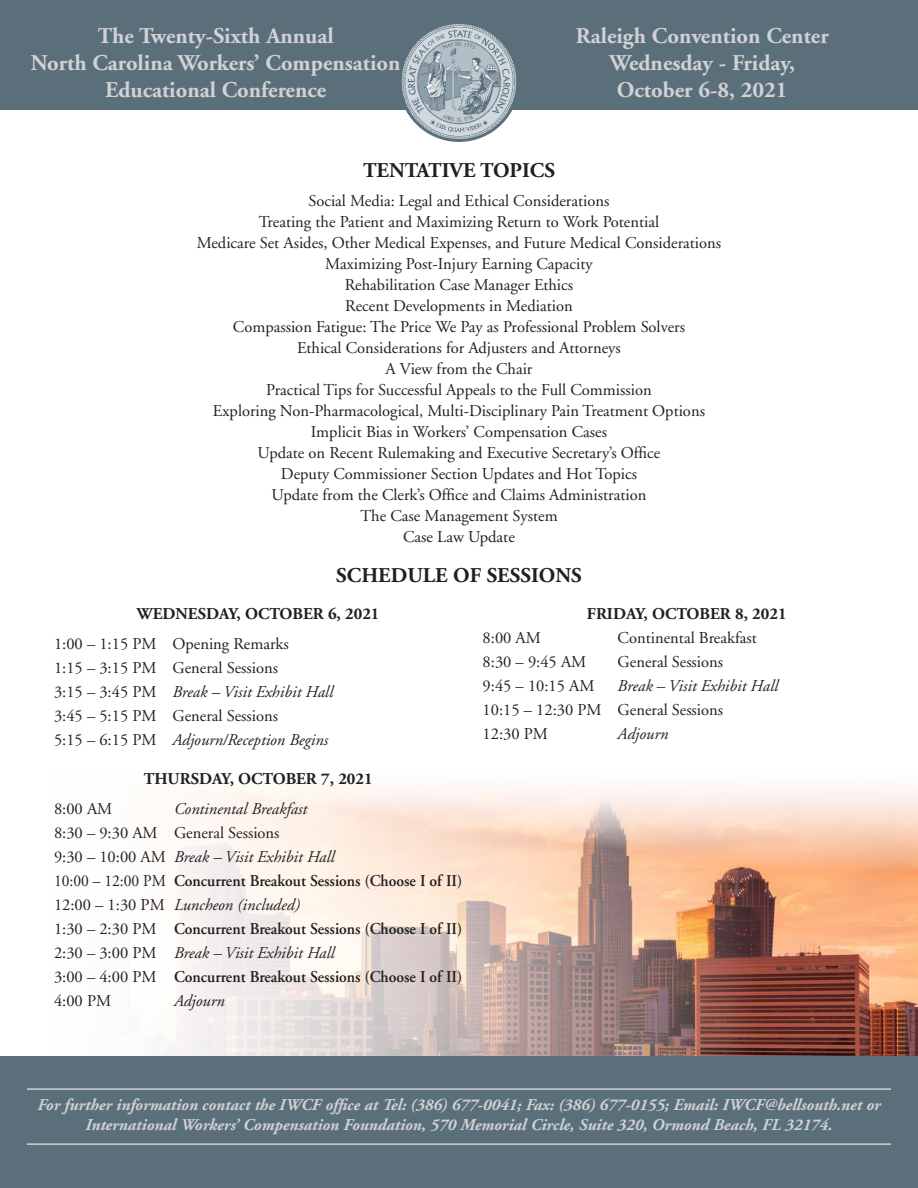
<style>
.page{position:relative;width:918px;height:1188px;background:#fff}
.page>*{position:absolute;margin:0;border:0;box-sizing:border-box;transform-origin:0 0}
.t1{font:700 22.5px/27px "Adobe Garamond";color:#d1d2d4;text-align:center}
.t2{font:700 21px "Adobe Garamond";color:#231f20}
.t3{font:16.5px "Adobe Garamond";color:#231f20}
.t4{font:italic 16.5px "Adobe Garamond";color:#231f20}
.t5{font:italic 700 16.5px/19.8px "Adobe Garamond";color:#d1d2d4;text-align:center}
.t6{font:600 16.5px "Adobe Garamond";color:#231f20;scale:.95 1}
.t7{font:700 16.5px "Adobe Garamond";color:#231f20}
.s1{font-style:normal}
.s2{font-weight:400}
</style>
<div class="page">
<img style="left:166px;top:787px;width:752px;height:269px">
<div style="left:0;top:0;width:918px;height:109px;background:#5b6f7b"></div>
<img style="left:401px;top:24px;width:116px;height:115px;border-radius:58px">
<div style="left:398px;top:21px;width:122px;height:121px;border:3px solid #5b6f7b;border-radius:50%"></div>
<div style="left:0;top:1056px;width:918px;height:132px;background:#5b6f7b"></div>
<hr style="left:27px;top:1088px;width:864px;height:2px;background:#d1d2d4">
<hr style="left:27px;top:1143px;width:864px;height:2px;background:#d1d2d4">
<p class="t1" style="left:31px;top:23px;width:371px">The Twenty-Sixth Annual<br>North Carolina Workers’ Compensation<br>Educational Conference</p>
<p class="t1" style="left:576px;top:23px;width:254px">Raleigh Convention Center</p>
<p class="t1" style="left:610px;top:50px;width:187px">Wednesday - Friday,<br>October 6-8, 2021</p>
<p class="t2" style="left:363px;top:159px;width:193px">TENTATIVE TOPICS</p>
<p class="t3" style="left:309px;top:192px;width:302px">Social Media: Legal and Ethical Considerations</p>
<p class="t3" style="left:259px;top:213px;width:402px">Treating the Patient and Maximizing Return to Work Potential</p>
<p class="t3" style="left:197px;top:234px;width:526px">Medicare Set Asides, Other Medical Expenses, and Future Medical Considerations</p>
<p class="t3" style="left:325px;top:255px;width:269px">Maximizing Post-Injury Earning Capacity</p>
<p class="t3" style="left:345px;top:276px;width:230px">Rehabilitation Case Manager Ethics</p>
<p class="t3" style="left:345px;top:297px;width:229px">Recent Developments in Mediation</p>
<p class="t3" style="left:233px;top:318px;width:454px">Compassion Fatigue: The Price We Pay as Professional Problem Solvers</p>
<p class="t3" style="left:297px;top:339px;width:325px">Ethical Considerations for Adjusters and Attorneys</p>
<p class="t3" style="left:386px;top:360px;width:148px">A View from the Chair</p>
<p class="t3" style="left:266px;top:381px;width:387px">Practical Tips for Successful Appeals to the Full Commission</p>
<p class="t3" style="left:213px;top:402px;width:494px">Exploring Non-Pharmacological, Multi-Disciplinary Pain Treatment Options</p>
<p class="t3" style="left:311px;top:423px;width:298px">Implicit Bias in Workers’ Compensation Cases</p>
<p class="t3" style="left:258px;top:444px;width:404px">Update on Recent Rulemaking and Executive Secretary’s Office</p>
<p class="t3" style="left:281px;top:465px;width:358px">Deputy Commissioner Section Updates and Hot Topics</p>
<p class="t3" style="left:272px;top:486px;width:376px">Update from the Clerk’s Office and Claims Administration</p>
<p class="t3" style="left:360px;top:507px;width:199px">The Case Management System</p>
<p class="t3" style="left:403px;top:528px;width:113px">Case Law Update</p>
<p class="t2" style="left:336px;top:564px;width:247px">SCHEDULE OF SESSIONS</p>
<p class="t7" style="left:137px;top:605px;width:244px">WEDNESDAY, OCTOBER 6, 2021</p>
<p class="t3" style="left:54px;top:635px;width:236px">1:00 – 1:15 PM Opening Remarks</p>
<p class="t3" style="left:54px;top:659px;width:226px">1:15 – 3:15 PM General Sessions</p>
<p class="t4" style="left:54px;top:683px;width:281px"><span class="s1">3:15 – 3:45 PM</span> Break – Visit Exhibit Hall</p>
<p class="t3" style="left:54px;top:707px;width:226px">3:45 – 5:15 PM General Sessions</p>
<p class="t4" style="left:54px;top:731px;width:276px"><span class="s1">5:15 – 6:15 PM</span> Adjourn/Reception Begins</p>
<p class="t7" style="left:144px;top:770px;width:230px">THURSDAY, OCTOBER 7, 2021</p>
<p class="t3" style="left:54px;top:800px;width:60px">8:00 AM</p>
<p class="t4" style="left:174px;top:800px;width:135px">Continental Breakfast</p>
<p class="t3" style="left:54px;top:824px;width:227px">8:30 – 9:30 AM General Sessions</p>
<p class="t4" style="left:54px;top:848px;width:282px"><span class="s1">9:30 – 10:00 AM</span> Break – Visit Exhibit Hall</p>
<p class="t6" style="left:54px;top:871px;width:431px"><span class="s2">10:00 – 12:00 PM</span> Concurrent Breakout Sessions (Choose I of II)</p>
<p class="t4" style="left:54px;top:896px;width:247px"><span class="s1">12:00 – 1:30 PM</span> Luncheon (included)</p>
<p class="t6" style="left:54px;top:919px;width:431px"><span class="s2">1:30 – 2:30 PM</span> Concurrent Breakout Sessions (Choose I of II)</p>
<p class="t4" style="left:54px;top:944px;width:282px"><span class="s1">2:30 – 3:00 PM</span> Break – Visit Exhibit Hall</p>
<p class="t6" style="left:54px;top:967px;width:431px"><span class="s2">3:00 – 4:00 PM</span> Concurrent Breakout Sessions (Choose I of II)</p>
<p class="t3" style="left:54px;top:992px;width:59px">4:00 PM</p>
<p class="t4" style="left:174px;top:992px;width:52px">Adjourn</p>
<p class="t7" style="left:587px;top:605px;width:201px">FRIDAY, OCTOBER 8, 2021</p>
<p class="t3" style="left:483px;top:629px;width:60px">8:00 AM</p>
<p class="t3" style="left:618px;top:629px;width:141px">Continental Breakfast</p>
<p class="t3" style="left:483px;top:653px;width:105px">8:30 – 9:45 AM</p>
<p class="t3" style="left:618px;top:653px;width:107px">General Sessions</p>
<p class="t3" style="left:483px;top:677px;width:113px">9:45 – 10:15 AM</p>
<p class="t4" style="left:618px;top:677px;width:162px">Break – Visit Exhibit Hall</p>
<p class="t3" style="left:483px;top:701px;width:242px">10:15 – 12:30 PM General Sessions</p>
<p class="t3" style="left:483px;top:725px;width:67px">12:30 PM</p>
<p class="t4" style="left:618px;top:725px;width:52px">Adjourn</p>
<p class="t5" style="left:37px;top:1095px;width:845px">For further information contact the IWCF office at Tel: (386) 677-0041; Fax: (386) 677-0155; Email: IWCF@bellsouth.net or<br>International Workers’ Compensation Foundation, 570 Memorial Circle, Suite 320, Ormond Beach, FL 32174.</p>
</div>
